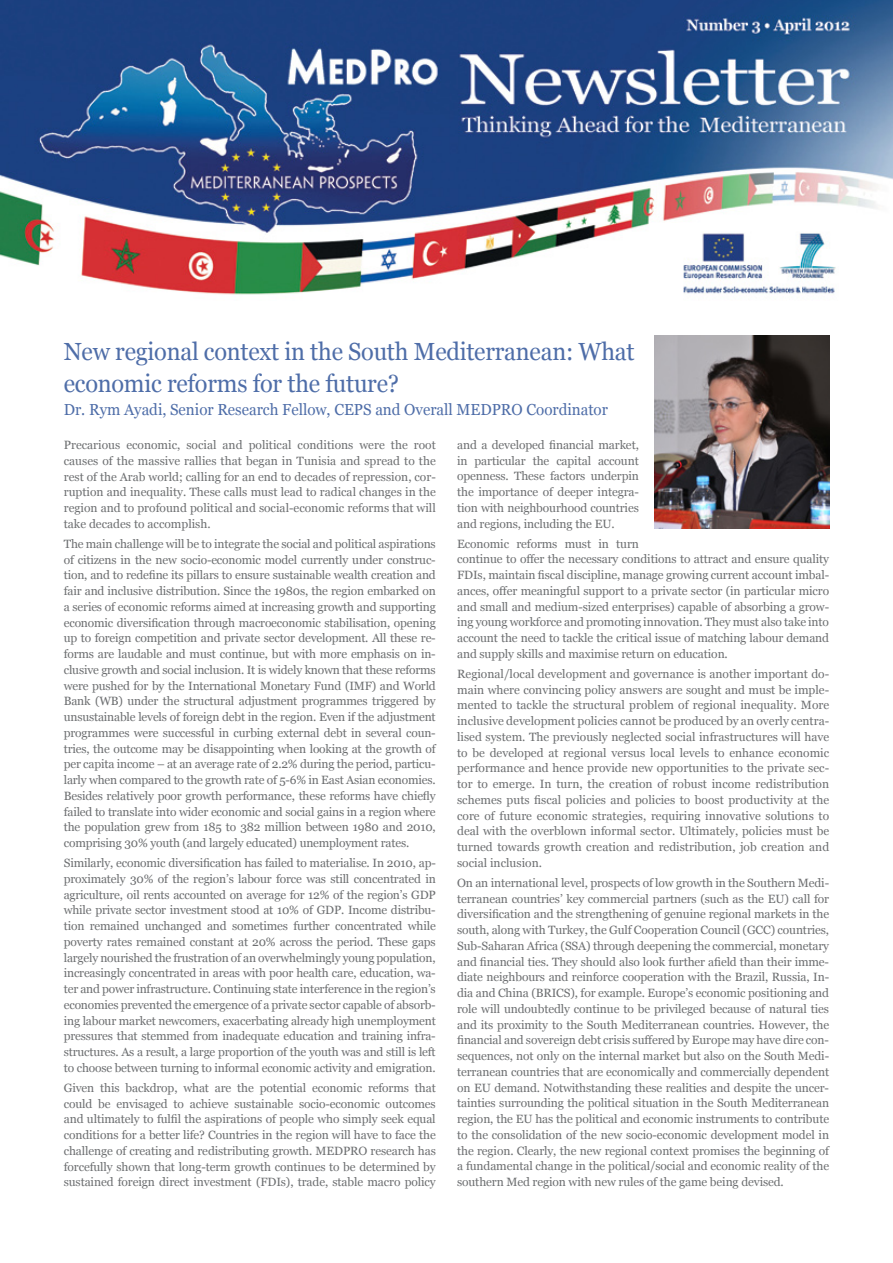
<style>
.page{position:relative;width:893px;height:1263px;background:#fff}
.page>*{position:absolute;margin:0;border:0;box-sizing:border-box;transform-origin:0 0}
.t1{font:24.75px/31.8px "Georgia";letter-spacing:-.01em;color:#4e6da8;scale:.95 1}
.t2{font:15.9px "Georgia";color:#4e6da8;scale:.95 1}
.t3{font:12px/15.8px "Georgia";letter-spacing:-.01em;color:#6d6f71;text-align:justify}
</style>
<div class="page">
<img style="left:0;top:0;width:893px;height:529px">
<img style="left:655px;top:336px;width:174px;height:193px">
<h1 class="t1" style="left:64px;top:336px;width:602px">New regional context in the South Mediterranean: What economic reforms for the future?</h1>
<h2 class="t2" style="left:64px;top:401px;width:574px">Dr. Rym Ayadi, Senior Research Fellow, CEPS and Overall MEDPRO Coordinator</h2>
<p class="t3" style="left:64px;top:437px;width:374px">Precarious economic, social and political conditions were the root causes of the massive rallies that began in Tunisia and spread to the rest of the Arab world; calling for an end to decades of repression, cor&shy;ruption and inequality. These calls must lead to radical changes in the region and to profound political and social-economic reforms that will take decades to accomplish.</p>
<p class="t3" style="left:64px;top:536px;width:374px">The main challenge will be to integrate the social and political aspirations of citizens in the new socio-economic model currently under construc&shy;tion, and to redefine its pillars to ensure sustainable wealth creation and fair and inclusive distribution. Since the 1980s, the region embarked on a series of economic reforms aimed at increasing growth and supporting economic diversification through macroeconomic stabilisation, opening up to foreign competition and private sector development. All these re&shy;forms are laudable and must continue, but with more emphasis on in&shy;clusive growth and social inclusion. It is widely known that these reforms were pushed for by the International Monetary Fund (IMF) and World Bank (WB) under the structural adjustment programmes triggered by unsustainable levels of foreign debt in the region. Even if the adjustment programmes were successful in curbing external debt in several coun&shy;tries, the outcome may be disappointing when looking at the growth of per capita income – at an average rate of 2.2% during the period, particu&shy;larly when compared to the growth rate of 5-6% in East Asian economies.<br>Besides relatively poor growth performance, these reforms have chiefly failed to translate into wider economic and social gains in a region where the population grew from 185 to 382 million between 1980 and 2010, comprising 30% youth (and largely educated) unemployment rates.</p>
<p class="t3" style="left:64px;top:855px;width:374px">Similarly, economic diversification has failed to materialise. In 2010, ap&shy;proximately 30% of the region’s labour force was still concentrated in agriculture, oil rents accounted on average for 12% of the region’s GDP while private sector investment stood at 10% of GDP. Income distribu&shy;tion remained unchanged and sometimes further concentrated while poverty rates remained constant at 20% across the period. These gaps largely nourished the frustration of an overwhelmingly young population, increasingly concentrated in areas with poor health care, education, wa&shy;ter and power infrastructure. Continuing state interference in the region’s economies prevented the emergence of a private sector capable of absorb&shy;ing labour market newcomers, exacerbating already high unemployment pressures that stemmed from inadequate education and training infra&shy;structures. As a result, a large proportion of the youth was and still is left to choose between turning to informal economic activity and emigration.</p>
<p class="t3" style="left:64px;top:1080px;width:374px">Given this backdrop, what are the potential economic reforms that could be envisaged to achieve sustainable socio-economic outcomes and ultimately to fulfil the aspirations of people who simply seek equal conditions for a better life? Countries in the region will have to face the challenge of creating and redistributing growth. MEDPRO research has forcefully shown that long-term growth continues to be determined by sustained foreign direct investment (FDIs), trade, stable macro policy</p>
<p class="t3" style="left:457px;top:437px;width:183px">and a developed financial market, in particular the capital account openness. These factors underpin the importance of deeper integra&shy;tion with neighbourhood countries and regions, including the EU.</p>
<p class="t3" style="left:457px;top:536px;width:374px;text-align:left">Economic reforms must in turn<br>continue to offer the necessary conditions to attract and ensure quality FDIs, maintain fiscal discipline, manage growing current account imbal&shy;ances, offer meaningful support to a private sector (in particular micro and small and medium-sized enterprises) capable of absorbing a grow&shy;ing young workforce and promoting innovation. They must also take into account the need to tackle the critical issue of matching labour demand and supply skills and maximise return on education.</p>
<p class="t3" style="left:457px;top:666px;width:374px">Regional/local development and governance is another important do&shy;main where convincing policy answers are sought and must be imple&shy;mented to tackle the structural problem of regional inequality. More inclusive development policies cannot be produced by an overly centra&shy;lised system. The previously neglected social infrastructures will have to be developed at regional versus local levels to enhance economic performance and hence provide new opportunities to the private sec&shy;tor to emerge. In turn, the creation of robust income redistribution schemes puts fiscal policies and policies to boost productivity at the core of future economic strategies, requiring innovative solutions to deal with the overblown informal sector. Ultimately, policies must be turned towards growth creation and redistribution, job creation and social inclusion.</p>
<p class="t3" style="left:457px;top:875px;width:374px">On an international level, prospects of low growth in the Southern Medi&shy;terranean countries’ key commercial partners (such as the EU) call for diversification and the strengthening of genuine regional markets in the south, along with Turkey, the Gulf Cooperation Council (GCC) countries, Sub-Saharan Africa (SSA) through deepening the commercial, monetary and financial ties. They should also look further afield than their imme&shy;diate neighbours and reinforce cooperation with the Brazil, Russia, In&shy;dia and China (BRICS), for example. Europe’s economic positioning and role will undoubtedly continue to be privileged because of natural ties and its proximity to the South Mediterranean countries. However, the financial and sovereign debt crisis suffered by Europe may have dire con&shy;sequences, not only on the internal market but also on the South Medi&shy;terranean countries that are economically and commercially dependent on EU demand. Notwithstanding these realities and despite the uncer&shy;tainties surrounding the political situation in the South Mediterranean region, the EU has the political and economic instruments to contribute to the consolidation of the new socio-economic development model in the region. Clearly, the new regional context promises the beginning of a fundamental change in the political/social and economic reality of the southern Med region with new rules of the game being devised.</p>
</div>
